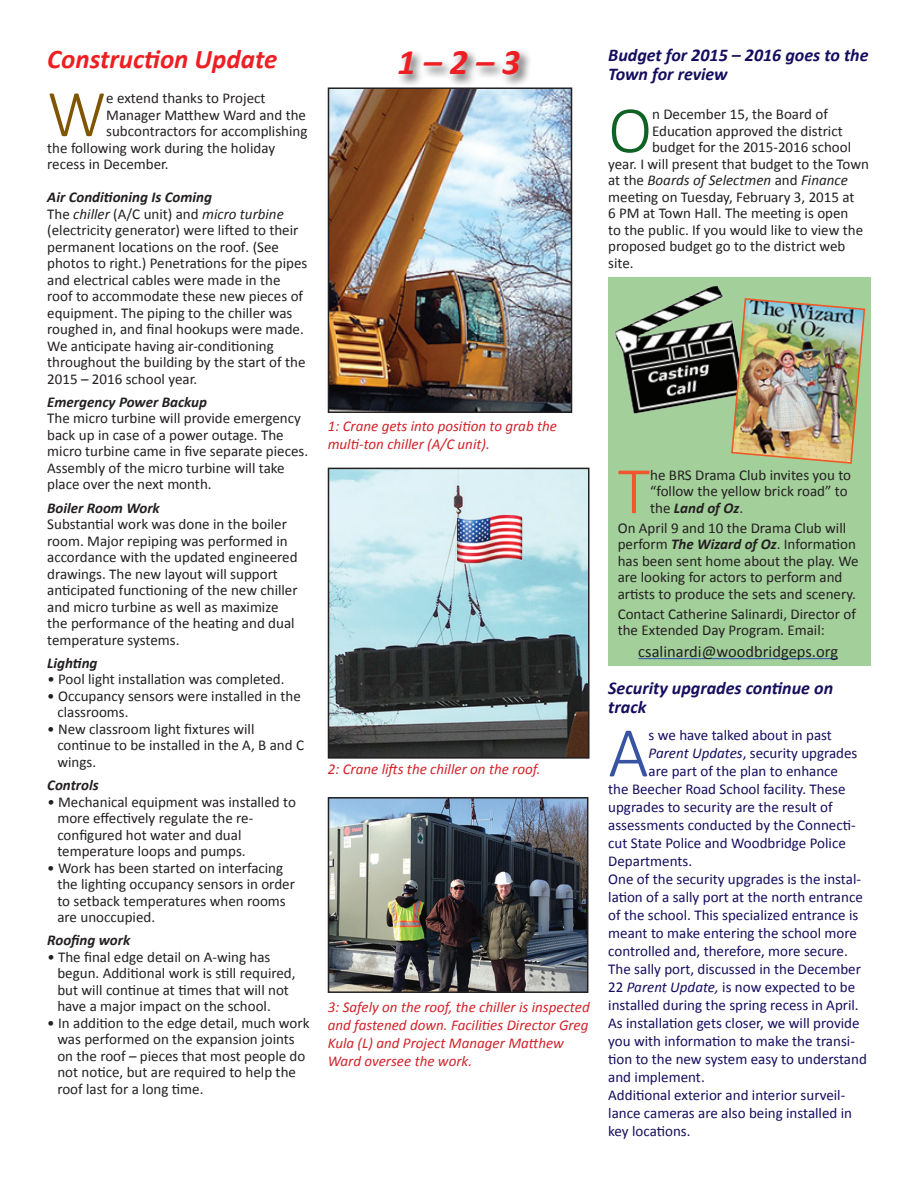
<style>
.page{position:relative;width:918px;height:1188px;background:#fff}
.page>*{position:absolute;margin:0;border:0;box-sizing:border-box;transform-origin:0 0}
.t1{font:300 71.7px "Calibri";color:#3853a3}
.t2{font:300 67.05px "Calibri";color:#0e6224}
.t3{font:300 67.05px "Calibri";color:#f0572f}
.t4{font:300 67.05px "Calibri";color:#805500}
.t5{font:italic 700 36px "Calibri";color:#ee1f23}
.t6{font:italic 700 27px "Calibri";color:#ee1f23}
.t7{font:italic 700 18px/19.5px "Calibri";color:#150d5e}
.t8{font:16.5px "Calibri";color:#231f20}
.t9{font:15px/16.5px "Calibri";color:#231f20}
.t10{font:15px "Calibri";color:#150d5e}
.t11{font:italic 15px/18px "Calibri";color:#d1232a}
.t12{font:italic 700 15px "Calibri";color:#231f20}
.t13{font:italic 15px "Calibri";color:#231f20}
.s1{font-weight:700;font-style:italic}
.s2{font-style:italic}
.s3{font-style:normal}
</style>
<div class="page">
<div style="left:608px;top:278px;width:262px;height:388px;background:#a3cf9a"></div>
<img style="left:331px;top:90px;width:238px;height:320px">
<div style="left:328px;top:87px;width:244px;height:326px;border:2px solid #231f20"></div>
<img style="left:331px;top:471px;width:256px;height:285px">
<div style="left:328px;top:468px;width:262px;height:291px;border:2px solid #231f20"></div>
<img style="left:331px;top:800px;width:254px;height:190px">
<div style="left:328px;top:797px;width:260px;height:196px;border:2px solid #231f20"></div>
<div style="left:396px;top:48px;width:137px;height:40px;background:#231f20;opacity:.75"></div>
<img style="left:451px;top:513px;width:74px;height:53px">
<img style="left:614px;top:285px;width:116px;height:129px">
<img style="left:730px;top:298px;width:136px;height:166px">
<hr style="left:638px;top:658px;width:200px;height:1px;background:#385ca9">
<h3 class="t6" style="left:47px;top:41px;width:232px">Construction Update</h3>
<h2 class="t4" style="left:47px;top:72px;width:61px">W</h2>
<p class="t9" style="left:106px;top:90px;width:161px">e extend thanks to Project</p>
<p class="t9" style="left:106px;top:106px;width:201px">Manager Matthew Ward and the</p>
<p class="t9" style="left:106px;top:123px;width:203px">subcontractors for accomplishing</p>
<p class="t9" style="left:47px;top:139px;width:229px">the following work during the holiday</p>
<p class="t9" style="left:47px;top:156px;width:123px">recess in December.</p>
<p class="t9" style="left:47px;top:189px;width:262px"><span class="s1">Air Conditioning Is Coming<br></span>The <span class="s2">chiller</span> (A/C unit) and <span class="s2">micro turbine </span>(electricity generator) were lifted to their permanent locations on the roof. (See photos to right.) Penetrations for the pipes and electrical cables were made in the roof to accommodate these new pieces of equipment. The piping to the chiller was roughed in, and final hookups were made.<br>We anticipate having air-conditioning throughout the building by the start of the 2015 – 2016 school year.</p>
<p class="t12" style="left:47px;top:392px;width:161px">Emergency Power Backup</p>
<p class="t9" style="left:47px;top:410px;width:262px">The micro turbine will provide emergency back up in case of a power outage. The micro turbine came in five separate pieces.<br>Assembly of the micro turbine will take place over the next month.</p>
<p class="t12" style="left:47px;top:498px;width:114px">Boiler Room Work</p>
<p class="t9" style="left:47px;top:516px;width:252px">Substantial work was done in the boiler room. Major repiping was performed in accordance with the updated engineered drawings. The new layout will support anticipated functioning of the new chiller and micro turbine as well as maximize the performance of the heating and dual temperature systems.</p>
<p class="t12" style="left:47px;top:653px;width:52px">Lighting</p>
<p class="t9" style="left:47px;top:671px;width:239px"><span class="s2">•</span> Pool light installation was completed.</p>
<p class="t9" style="left:57px;top:688px;width:245px;text-indent:-10px">• Occupancy sensors were installed in the classrooms.</p>
<p class="t9" style="left:57px;top:721px;width:248px;text-indent:-10px">• New classroom light fixtures will continue to be installed in the A, B and C wings.</p>
<p class="t12" style="left:47px;top:776px;width:53px">Controls</p>
<p class="t9" style="left:57px;top:793px;width:240px;text-indent:-10px"><span class="s2">•</span> Mechanical equipment was installed to more effectively regulate the re&shy;configured hot water and dual temperature loops and pumps.</p>
<p class="t9" style="left:57px;top:859px;width:239px;text-indent:-10px">• Work has been started on interfacing the lighting occupancy sensors in order to setback temperatures when rooms are unoccupied.</p>
<p class="t12" style="left:47px;top:931px;width:85px">Roofing work</p>
<p class="t9" style="left:57px;top:949px;width:240px;text-indent:-10px"><span class="s2">•</span> The final edge detail on A-wing has begun. Additional work is still required, but will continue at times that will not have a major impact on the school.</p>
<p class="t9" style="left:57px;top:1015px;width:254px;text-indent:-10px">• In addition to the edge detail, much work was performed on the expansion joints on the roof – pieces that most people do not notice, but are required to help the roof last for a long time.</p>
<h3 class="t5" style="left:397px;top:39px;width:125px">1 – 2 – 3</h3>
<p class="t7" style="left:608px;top:45px;width:262px">Budget for 2015 – 2016 goes to the<br>Town for review</p>
<h2 class="t2" style="left:608px;top:88px;width:45px">O</h2>
<p class="t9" style="left:652px;top:106px;width:177px">n December 15, the Board of</p>
<p class="t9" style="left:652px;top:123px;width:192px">Education approved the district</p>
<p class="t9" style="left:652px;top:139px;width:201px">budget for the 2015-2016 school</p>
<p class="t9" style="left:608px;top:156px;width:262px">year. I will present that budget to the Town</p>
<p class="t13" style="left:608px;top:170px;width:241px"><span class="s3">at the</span> Boards of Selectmen <span class="s3">and</span> Finance</p>
<p class="t9" style="left:608px;top:189px;width:248px">meeting on Tuesday, February 3, 2015 at</p>
<p class="t9" style="left:608px;top:205px;width:242px">6 PM at Town Hall. The meeting is open</p>
<p class="t9" style="left:608px;top:222px;width:256px">to the public. If you would like to view the</p>
<p class="t9" style="left:608px;top:238px;width:239px">proposed budget go to the district web</p>
<p class="t9" style="left:608px;top:255px;width:27px">site.</p>
<p class="t11" style="left:328px;top:417px;width:231px">1: Crane gets into position to grab the multi-ton chiller (A/C unit).</p>
<p class="t11" style="left:328px;top:759px;width:214px">2: Crane lifts the chiller on the roof.</p>
<p class="t11" style="left:328px;top:998px;width:263px">3: Safely on the roof, the chiller is inspected and fastened down. Facilities Director Greg Kula (L) and Project Manager Matthew Ward oversee the work.</p>
<h2 class="t3" style="left:618px;top:449px;width:34px">T</h2>
<p class="t9" style="left:650px;top:467px;width:203px">he BRS Drama Club invites you to “follow the yellow brick road” to the <span class="s1">Land of Oz</span>.</p>
<p class="t9" style="left:618px;top:520px;width:242px">On April 9 and 10 the Drama Club will perform <span class="s1">The Wizard of Oz</span>. Information has been sent home about the play. We are looking for actors to perform and artists to produce the sets and scenery.</p>
<p class="t9" style="left:618px;top:606px;width:240px">Contact Catherine Salinardi, Director of the Extended Day Program. Email:</p>
<p class="t8" style="left:638px;top:641px;width:201px">csalinardi@woodbridgeps.org</p>
<p class="t7" style="left:608px;top:678px;width:226px">Security upgrades continue on track</p>
<h1 class="t1" style="left:608px;top:708px;width:42px">A</h1>
<p class="t10" style="left:649px;top:726px;width:185px">s we have talked about in past</p>
<p class="t10" style="left:649px;top:744px;width:210px"><span class="s2">Parent Updates</span>, security upgrades</p>
<p class="t10" style="left:649px;top:762px;width:191px">are part of the plan to enhance</p>
<p class="t10" style="left:608px;top:780px;width:239px">the Beecher Road School facility. These</p>
<p class="t10" style="left:608px;top:798px;width:226px">upgrades to security are the result of</p>
<p class="t10" style="left:608px;top:816px;width:249px">assessments conducted by the Connecti-</p>
<p class="t10" style="left:608px;top:834px;width:239px">cut State Police and Woodbridge Police</p>
<p class="t10" style="left:608px;top:852px;width:85px">Departments.</p>
<p class="t10" style="left:608px;top:870px;width:254px">One of the security upgrades is the instal-</p>
<p class="t10" style="left:608px;top:888px;width:256px">lation of a sally port at the north entrance</p>
<p class="t10" style="left:608px;top:906px;width:252px">of the school. This specialized entrance is</p>
<p class="t10" style="left:608px;top:924px;width:250px">meant to make entering the school more</p>
<p class="t10" style="left:608px;top:942px;width:241px">controlled and, therefore, more secure.</p>
<p class="t10" style="left:608px;top:960px;width:254px">The sally port, discussed in the December</p>
<p class="t10" style="left:608px;top:978px;width:249px">22 <span class="s2">Parent Update,</span> is now expected to be</p>
<p class="t10" style="left:608px;top:996px;width:252px">installed during the spring recess in April.</p>
<p class="t10" style="left:608px;top:1014px;width:253px">As installation gets closer, we will provide</p>
<p class="t10" style="left:608px;top:1032px;width:248px">you with information to make the transi-</p>
<p class="t10" style="left:608px;top:1050px;width:260px">tion to the new system easy to understand</p>
<p class="t10" style="left:608px;top:1068px;width:98px">and implement.</p>
<p class="t10" style="left:608px;top:1086px;width:239px">Additional exterior and interior surveil-</p>
<p class="t10" style="left:608px;top:1104px;width:245px">lance cameras are also being installed in</p>
<p class="t10" style="left:608px;top:1122px;width:84px">key locations.</p>
</div>
